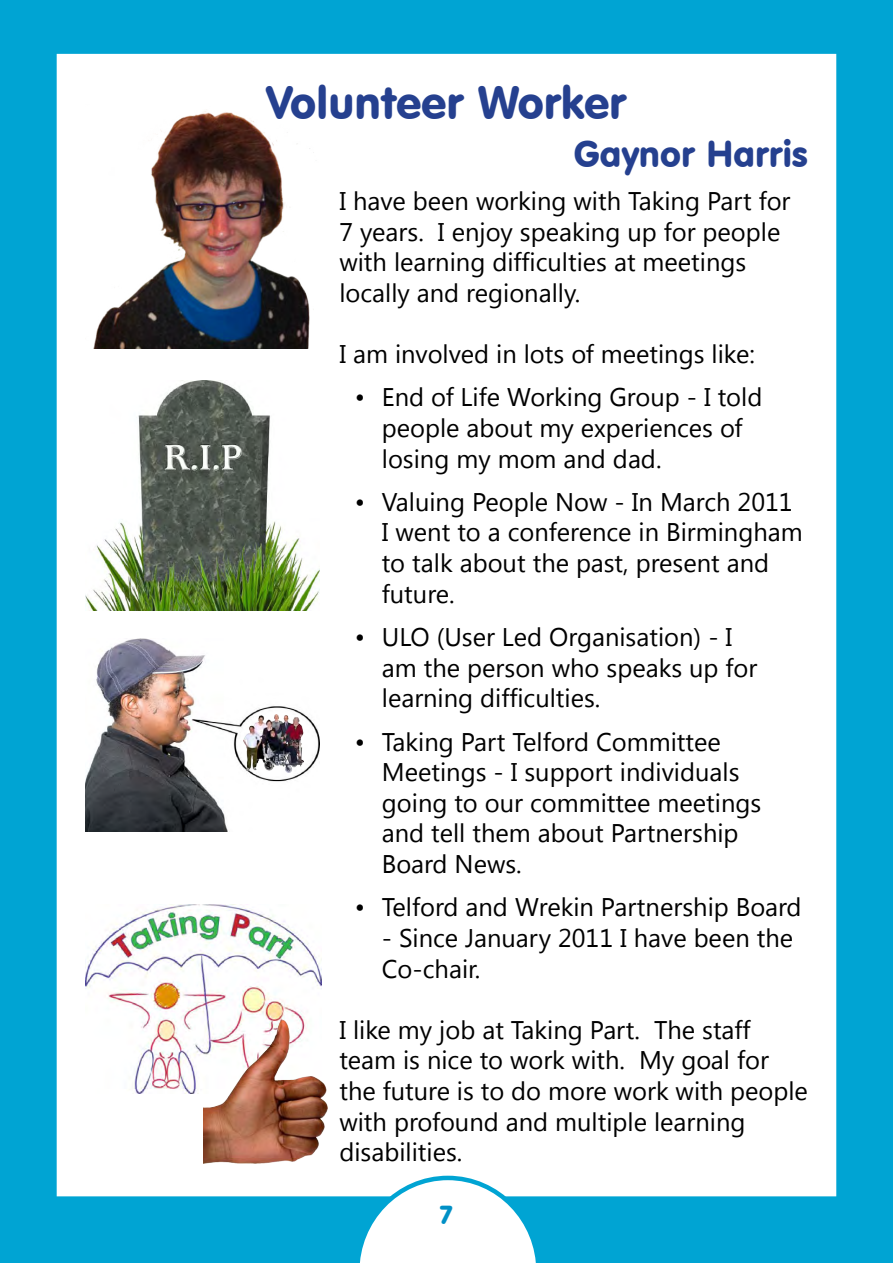
<style>
.page{position:relative;width:893px;height:1263px;background:#00a4d3}
.page>*{position:absolute;margin:0;border:0;box-sizing:border-box;transform-origin:0 0}
.t1{font:45px "VAG Rounded BT";color:#25408f}
.t2{font:36px "VAG Rounded BT";color:#25408f}
.t3{font:25.5px/30.6px "Segoe UI";color:#000}
.t4{font:25.5px "VAG Rounded BT";color:#0090c6}
</style>
<div class="page">
<div style="left:57px;top:54px;width:779px;height:1142px;background:#fff"></div>
<svg style="left:355px;top:1176px;width:186px;height:87px"></svg>
<img style="left:85px;top:638px;width:234px;height:193px">
<img style="left:244px;top:714px;width:60px;height:58px">
<img style="left:85px;top:381px;width:234px;height:229px">
<img style="left:85px;top:905px;width:237px;height:189px">
<img style="left:204px;top:1020px;width:123px;height:144px">
<img style="left:93px;top:111px;width:217px;height:238px">
<h1 class="t1" style="left:267px;top:75px;width:361px">Volunteer Worker</h1>
<h2 class="t2" style="left:574px;top:131px;width:235px">Gaynor Harris</h2>
<p class="t3" style="left:339px;top:184px;width:453px">I have been working with Taking Part for 7 years. I enjoy speaking up for people with learning difficulties at meetings locally and regionally.</p>
<p class="t3" style="left:339px;top:337px;width:417px">I am involved in lots of meetings like:</p>
<p class="t3" style="left:382px;top:381px;width:382px;text-indent:-27px">• End of Life Working Group - I told people about my experiences of losing my mom and dad.</p>
<p class="t3" style="left:382px;top:485px;width:422px;text-indent:-27px">• Valuing People Now - In March 2011<br>I went to a conference in Birmingham to talk about the past, present and future.</p>
<p class="t3" style="left:382px;top:620px;width:377px;text-indent:-27px">• ULO (User Led Organisation) - I am the person who speaks up for learning difficulties.</p>
<p class="t3" style="left:382px;top:725px;width:381px;text-indent:-27px">• Taking Part Telford Committee<br>Meetings - I support individuals going to our committee meetings and tell them about Partnership<br>Board News.</p>
<p class="t3" style="left:355px;top:891px;width:448px">• Telford and Wrekin Partnership Board</p>
<p class="t3" style="left:382px;top:921px;width:413px">- Since January 2011 I have been the<br>Co-chair.</p>
<p class="t3" style="left:339px;top:1013px;width:470px">I like my job at Taking Part. The staff team is nice to work with. My goal for the future is to do more work with people with profound and multiple learning disabilities.</p>
<p class="t4" style="left:440px;top:1198px;width:13px">7</p>
</div>
